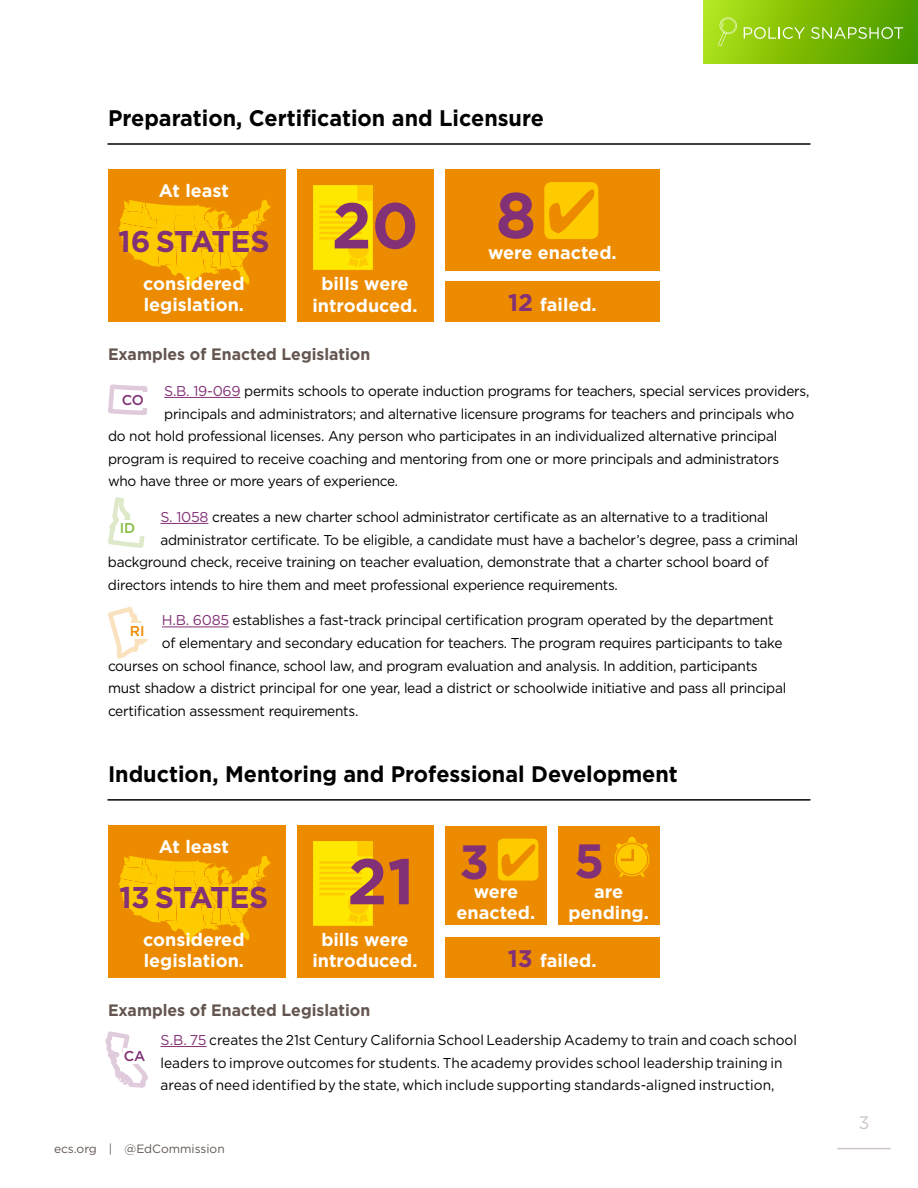
<style>
.page{position:relative;width:918px;height:1188px;background:#fff}
.page>*{position:absolute;margin:0;border:0;box-sizing:border-box;transform-origin:0 0}
.t1{font:700 64.5px "Gotham";color:#833177}
.t2{font:700 48px "Gotham";color:#833177}
.t3{font:700 30px "Gotham";letter-spacing:-.025em;color:#833177}
.t4{font:700 22.5px "Gotham";color:#000;scale:.96 1}
.t5{font:700 18px/21.6px "Gotham";color:#fff;text-align:center}
.t6{font:18px "Gotham";color:#cdc6c4}
.t7{font:700 16.5px "Gotham";color:#63554f;scale:.96 1}
.t8{font:14.25px "Gotham";letter-spacing:-.02em;color:#000;scale:.96 1}
.t9{font:14.25px/22.5px "Gotham";color:#000;scale:.96 1}
.t10{font:500 14.25px "Gotham";color:#833177}
.t11{font:500 14.25px "Gotham";color:#84bd41}
.t12{font:500 14.25px "Gotham";color:#ed8b00}
.t13{font:12px "Gotham";color:#63554f}
.s1{font-size:24px;color:#833177}
.s2{color:#833177}
</style>
<div class="page">
<hr style="left:838px;top:1148px;width:52px;height:1px;background:#cdc6c4">
<svg style="left:703px;top:0;width:215px;height:64px;background:#80be10"></svg>
<hr style="left:108px;top:143px;width:702px;height:2px;background:#000">
<hr style="left:164px;top:397px;width:76px;height:1px;background:#833177">
<hr style="left:160px;top:523px;width:48px;height:1px;background:#833177">
<hr style="left:162px;top:627px;width:67px;height:1px;background:#833177">
<hr style="left:108px;top:799px;width:702px;height:2px;background:#000">
<hr style="left:161px;top:1046px;width:46px;height:1px;background:#833177">
<div style="left:297px;top:169px;width:137px;height:153px;background:#ed8b00"></div>
<div style="left:108px;top:169px;width:177px;height:153px;background:#ed8b00"></div>
<svg style="left:119px;top:200px;width:152px;height:87px"></svg>
<svg style="left:313px;top:185px;width:60px;height:85px;background:#fedf00"></svg>
<div style="left:445px;top:282px;width:215px;height:40px;background:#ed8b00"></div>
<div style="left:445px;top:169px;width:215px;height:102px;background:#ed8b00"></div>
<svg style="left:544px;top:182px;width:54px;height:57px"></svg>
<div style="left:297px;top:825px;width:137px;height:153px;background:#ed8b00"></div>
<div style="left:108px;top:825px;width:177px;height:153px;background:#ed8b00"></div>
<svg style="left:119px;top:856px;width:152px;height:87px"></svg>
<svg style="left:313px;top:841px;width:60px;height:84px;background:#fedf00"></svg>
<div style="left:445px;top:937px;width:214px;height:41px;background:#ed8b00"></div>
<div style="left:445px;top:826px;width:102px;height:99px;background:#ed8b00"></div>
<svg style="left:498px;top:839px;width:40px;height:42px"></svg>
<div style="left:558px;top:826px;width:101px;height:99px;background:#ed8b00"></div>
<svg style="left:615px;top:837px;width:34px;height:41px"></svg>
<svg style="left:108px;top:384px;width:40px;height:31px"></svg>
<div style="left:122px;top:393px;width:29px;height:15px;background:#fff"></div>
<svg style="left:108px;top:497px;width:37px;height:51px"></svg>
<div style="left:120px;top:520px;width:27px;height:15px;background:#fff"></div>
<svg style="left:108px;top:607px;width:41px;height:52px"></svg>
<div style="left:130px;top:623px;width:18px;height:15px;background:#fff"></div>
<svg style="left:105px;top:1031px;width:43px;height:57px"></svg>
<div style="left:124px;top:1049px;width:23px;height:15px;background:#fff"></div>
<h3 class="t4" style="left:108px;top:103px;width:456px">Preparation, Certification and Licensure</h3>
<p class="t5" style="left:159px;top:180px;width:72px">At least</p>
<h3 class="t3" style="left:118px;top:222px;width:153px">16 STATES</h3>
<p class="t5" style="left:143px;top:272px;width:103px;text-align:left">considered legislation.</p>
<h1 class="t1" style="left:332px;top:183px;width:89px">20</h1>
<p class="t5" style="left:313px;top:273px;width:107px">bills were introduced.</p>
<h1 class="t1" style="left:496px;top:173px;width:42px">8</h1>
<p class="t5" style="left:488px;top:242px;width:130px">were enacted.</p>
<p class="t5" style="left:508px;top:294px;width:90px"><span class="s1">12</span> failed.</p>
<p class="t7" style="left:108px;top:343px;width:275px">Examples of Enacted Legislation</p>
<p class="t8" style="left:164px;top:382px;width:674px"><span class="s2">S.B. 19-069</span> permits schools to operate induction programs for teachers, special services providers,</p>
<p class="t8" style="left:164px;top:404px;width:658px">principals and administrators; and alternative licensure programs for teachers and principals who</p>
<p class="t8" style="left:108px;top:427px;width:699px">do not hold professional licenses. Any person who participates in an individualized alternative principal</p>
<p class="t8" style="left:108px;top:449px;width:701px">program is required to receive coaching and mentoring from one or more principals and administrators</p>
<p class="t8" style="left:108px;top:472px;width:304px">who have three or more years of experience.</p>
<p class="t8" style="left:160px;top:508px;width:635px"><span class="s2">S. 1058</span> creates a new charter school administrator certificate as an alternative to a traditional</p>
<p class="t8" style="left:160px;top:530px;width:666px">administrator certificate. To be eligible, a candidate must have a bachelor’s degree, pass a criminal</p>
<p class="t8" style="left:108px;top:553px;width:690px">background check, receive training on teacher evaluation, demonstrate that a charter school board of</p>
<p class="t8" style="left:108px;top:575px;width:533px">directors intends to hire them and meet professional experience requirements.</p>
<p class="t8" style="left:162px;top:611px;width:639px"><span class="s2">H.B. 6085</span> establishes a fast-track principal certification program operated by the department</p>
<p class="t8" style="left:162px;top:634px;width:648px">of elementary and secondary education for teachers. The program requires participants to take</p>
<p class="t8" style="left:108px;top:656px;width:678px">courses on school finance, school law, and program evaluation and analysis. In addition, participants</p>
<p class="t8" style="left:108px;top:679px;width:708px">must shadow a district principal for one year, lead a district or schoolwide initiative and pass all principal</p>
<p class="t8" style="left:108px;top:701px;width:262px">certification assessment requirements.</p>
<p class="t10" style="left:122px;top:391px;width:24px">CO</p>
<p class="t11" style="left:120px;top:519px;width:17px">ID</p>
<p class="t12" style="left:130px;top:622px;width:16px">RI</p>
<h3 class="t4" style="left:108px;top:759px;width:595px">Induction, Mentoring and Professional Development</h3>
<p class="t5" style="left:159px;top:835px;width:72px">At least</p>
<h3 class="t3" style="left:119px;top:878px;width:151px">13 STATES</h3>
<p class="t5" style="left:143px;top:928px;width:103px;text-align:left">considered legislation.</p>
<h1 class="t1" style="left:347px;top:839px;width:69px">21</h1>
<p class="t5" style="left:313px;top:929px;width:107px">bills were introduced.</p>
<h2 class="t2" style="left:459px;top:830px;width:31px">3</h2>
<p class="t5" style="left:457px;top:880px;width:80px">were enacted.</p>
<h2 class="t2" style="left:574px;top:829px;width:32px">5</h2>
<p class="t5" style="left:568px;top:880px;width:82px">are pending.</p>
<p class="t5" style="left:508px;top:950px;width:90px"><span class="s1">13</span> failed.</p>
<p class="t7" style="left:108px;top:999px;width:275px">Examples of Enacted Legislation</p>
<p class="t9" style="left:161px;top:1029px;width:665px"><span class="s2">S.B. 75</span> creates the 21st Century California School Leadership Academy to train and coach school leaders to improve outcomes for students. The academy provides school leadership training in areas of need identified by the state, which include supporting standards-aligned instruction,</p>
<p class="t10" style="left:124px;top:1047px;width:23px">CA</p>
<p class="t13" style="left:54px;top:1141px;width:172px">ecs.org | @EdCommission</p>
<p class="t6" style="left:858px;top:1111px;width:13px">3</p>
</div>
